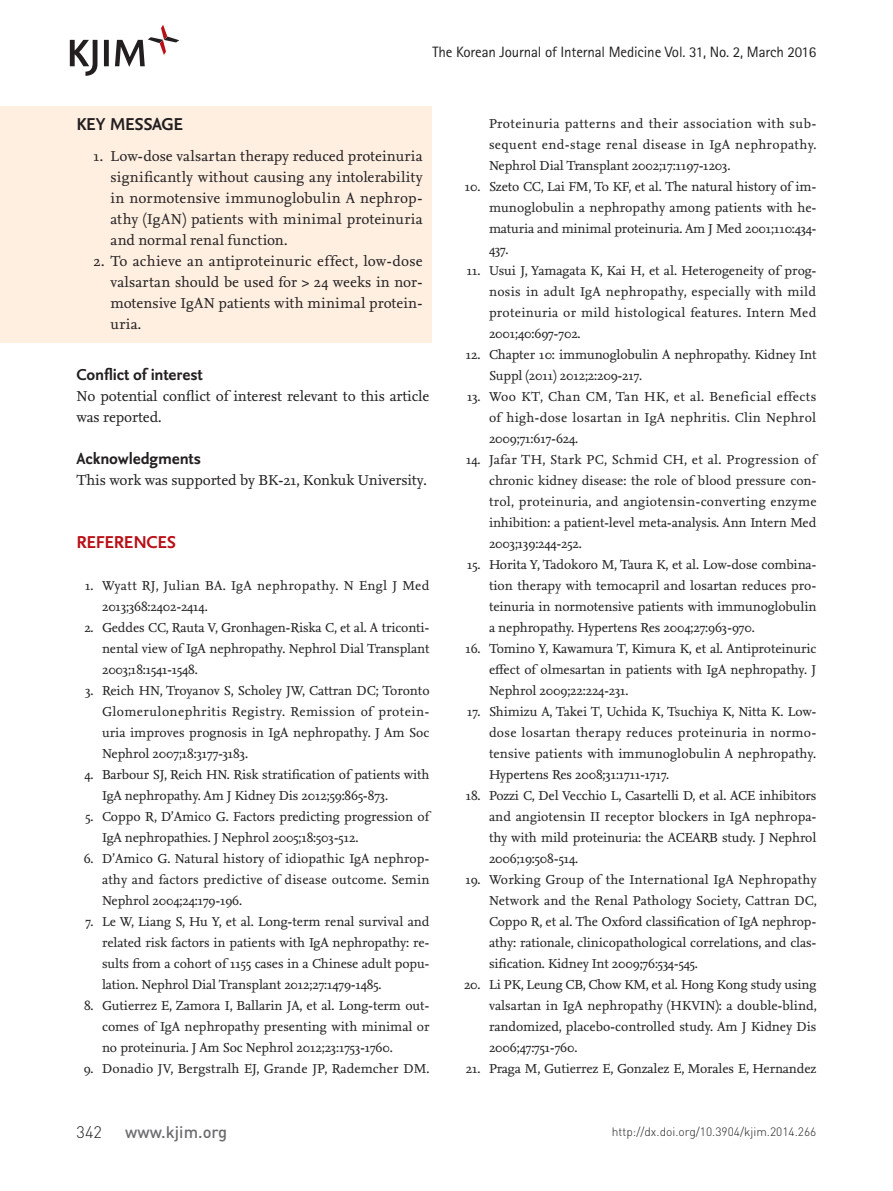
<style>
.page{position:relative;width:893px;height:1191px;background:#fff}
.page>*{position:absolute;margin:0;border:0;box-sizing:border-box;transform-origin:0 0}
.제목1{font:700 18px "Nexus Sans";letter-spacing:-.025em;color:#b90f17}
.키메세지제목{font:700 18px "Nexus Sans";letter-spacing:-.02em;color:#231f20}
.제목2{font:700 16.5px "Nexus Sans";letter-spacing:-.01em;color:#231f20}
.t1{font:500 16.5px "DIN Pro";color:#6c6d70}
.t2{font:300 16.5px "DIN Pro";color:#231f20}
.제목밑본문{font:15px/21px "Nexus Serif";letter-spacing:-.01em;color:#231f20;text-align:justify}
.t3{font:15px "Rotis Sans Serif Std";letter-spacing:-.01em;color:#231f20}
.t4{font:13.5px/21px "Nexus Serif";letter-spacing:-.01em;color:#231f20;text-align:justify}
.t5{font:13.5px/21px "Nexus Serif";letter-spacing:.025em;color:#231f20}
.t6{font:300 12px "DIN Pro";color:#231f20}
</style>
<div class="page">
<svg style="left:70px;top:25px;width:109px;height:51px"></svg>
<div style="left:0;top:106px;width:431px;height:237px;background:#feefe1"></div>
<p class="t3" style="left:433px;top:43px;width:385px">The Korean Journal of Internal Medicine Vol. 31, No. 2, March 2016</p>
<p class="키메세지제목" style="left:77px;top:112px;width:108px">KEY MESSAGE</p>
<p class="제목밑본문" style="left:111px;top:145px;width:314px;text-indent:-17px">1. Low-dose valsartan therapy reduced proteinuria significantly without causing any intolerability in normotensive immunoglobulin A nephrop&shy;athy (IgAN) patients with minimal proteinuria and normal renal function.</p>
<p class="제목밑본문" style="left:111px;top:250px;width:314px;text-indent:-17px">2. To achieve an antiproteinuric effect, low-dose valsartan should be used for &gt; 24 weeks in nor&shy;motensive IgAN patients with minimal protein&shy;uria.</p>
<p class="제목2" style="left:77px;top:364px;width:128px">Conflict of interest</p>
<p class="제목밑본문" style="left:77px;top:385px;width:354px">No potential conflict of interest relevant to this article was reported.</p>
<p class="제목2" style="left:77px;top:448px;width:126px">Acknowledgments</p>
<p class="제목밑본문" style="left:77px;top:469px;width:352px">This work was supported by BK-21, Konkuk University.</p>
<p class="제목1" style="left:77px;top:530px;width:101px">REFERENCES</p>
<p class="t5" style="left:102px;top:574px;width:329px;text-indent:-17px">1. Wyatt RJ, Julian BA. IgA nephropathy. N Engl J Med<br>2013;368:2402-2414.</p>
<p class="t4" style="left:102px;top:616px;width:329px;text-indent:-18px">2. Geddes CC, Rauta V, Gronhagen-Riska C, et al. A triconti&shy;nental view of IgA nephropathy. Nephrol Dial Transplant 2003;18:1541-1548.</p>
<p class="t4" style="left:102px;top:679px;width:329px;text-indent:-17px">3. Reich HN, Troyanov S, Scholey JW, Cattran DC; Toronto Glomerulonephritis Registry. Remission of protein&shy;uria improves prognosis in IgA nephropathy. J Am Soc Nephrol 2007;18:3177-3183.</p>
<p class="t4" style="left:102px;top:763px;width:329px;text-indent:-18px">4. Barbour SJ, Reich HN. Risk stratification of patients with<br>IgA nephropathy. Am J Kidney Dis 2012;59:865-873.</p>
<p class="t4" style="left:102px;top:805px;width:329px;text-indent:-17px">5. Coppo R, D’Amico G. Factors predicting progression of<br>IgA nephropathies. J Nephrol 2005;18:503-512.</p>
<p class="t4" style="left:102px;top:847px;width:329px;text-indent:-18px">6. D’Amico G. Natural history of idiopathic IgA nephrop&shy;athy and factors predictive of disease outcome. Semin Nephrol 2004;24:179-196.</p>
<p class="t4" style="left:102px;top:910px;width:329px;text-indent:-17px">7. Le W, Liang S, Hu Y, et al. Long-term renal survival and related risk factors in patients with IgA nephropathy: re&shy;sults from a cohort of 1155 cases in a Chinese adult popu&shy;lation. Nephrol Dial Transplant 2012;27:1479-1485.</p>
<p class="t4" style="left:102px;top:994px;width:329px;text-indent:-18px">8. Gutierrez E, Zamora I, Ballarin JA, et al. Long-term out&shy;comes of IgA nephropathy presenting with minimal or no proteinuria. J Am Soc Nephrol 2012;23:1753-1760.</p>
<p class="t4" style="left:84px;top:1057px;width:347px">9. Donadio JV, Bergstralh EJ, Grande JP, Rademcher DM.</p>
<p class="t2" style="left:77px;top:1120px;width:27px">342</p>
<p class="t1" style="left:125px;top:1120px;width:104px">www.kjim.org</p>
<p class="t4" style="left:489px;top:112px;width:329px">Proteinuria patterns and their association with sub&shy;sequent end-stage renal disease in IgA nephropathy.<br>Nephrol Dial Transplant 2002;17:1197-1203.</p>
<p class="t4" style="left:489px;top:175px;width:329px;text-indent:-24px">10. Szeto CC, Lai FM, To KF, et al. The natural history of im&shy;munoglobulin a nephropathy among patients with he&shy;maturia and minimal proteinuria. Am J Med 2001;110:434- 437.</p>
<p class="t4" style="left:489px;top:259px;width:329px;text-indent:-22px">11. Usui J, Yamagata K, Kai H, et al. Heterogeneity of prog&shy;nosis in adult IgA nephropathy, especially with mild proteinuria or mild histological features. Intern Med 2001;40:697-702.</p>
<p class="t4" style="left:489px;top:343px;width:329px;text-indent:-23px">12. Chapter 10: immunoglobulin A nephropathy. Kidney Int<br>Suppl (2011) 2012;2:209-217.</p>
<p class="t4" style="left:489px;top:385px;width:329px;text-indent:-22px">13. Woo KT, Chan CM, Tan HK, et al. Beneficial effects of high-dose losartan in IgA nephritis. Clin Nephrol 2009;71:617-624.</p>
<p class="t4" style="left:489px;top:448px;width:329px;text-indent:-23px">14. Jafar TH, Stark PC, Schmid CH, et al. Progression of chronic kidney disease: the role of blood pressure con&shy;trol, proteinuria, and angiotensin-converting enzyme inhibition: a patient-level meta-analysis. Ann Intern Med 2003;139:244-252.</p>
<p class="t4" style="left:489px;top:553px;width:329px;text-indent:-22px">15. Horita Y, Tadokoro M, Taura K, et al. Low-dose combina&shy;tion therapy with temocapril and losartan reduces pro&shy;teinuria in normotensive patients with immunoglobulin a nephropathy. Hypertens Res 2004;27:963-970.</p>
<p class="t4" style="left:489px;top:637px;width:329px;text-indent:-24px">16. Tomino Y, Kawamura T, Kimura K, et al. Antiproteinuric effect of olmesartan in patients with IgA nephropathy. J Nephrol 2009;22:224-231.</p>
<p class="t4" style="left:489px;top:700px;width:329px;text-indent:-22px">17. Shimizu A, Takei T, Uchida K, Tsuchiya K, Nitta K. Low&shy;dose losartan therapy reduces proteinuria in normo&shy;tensive patients with immunoglobulin A nephropathy.<br>Hypertens Res 2008;31:1711-1717.</p>
<p class="t4" style="left:489px;top:784px;width:329px;text-indent:-23px">18. Pozzi C, Del Vecchio L, Casartelli D, et al. ACE inhibitors and angiotensin II receptor blockers in IgA nephropa&shy;thy with mild proteinuria: the ACEARB study. J Nephrol 2006;19:508-514.</p>
<p class="t4" style="left:489px;top:868px;width:329px;text-indent:-24px">19. Working Group of the International IgA Nephropathy Network and the Renal Pathology Society, Cattran DC, Coppo R, et al. The Oxford classification of IgA nephrop&shy;athy: rationale, clinicopathological correlations, and clas&shy;sification. Kidney Int 2009;76:534-545.</p>
<p class="t4" style="left:489px;top:973px;width:329px;text-indent:-25px">20. Li PK, Leung CB, Chow KM, et al. Hong Kong study using valsartan in IgA nephropathy (HKVIN): a double-blind, randomized, placebo-controlled study. Am J Kidney Dis 2006;47:751-760.</p>
<p class="t4" style="left:466px;top:1057px;width:352px">21. Praga M, Gutierrez E, Gonzalez E, Morales E, Hernandez</p>
<p class="t6" style="left:612px;top:1123px;width:206px">http://dx.doi.org/10.3904/kjim.2014.266</p>
</div>
